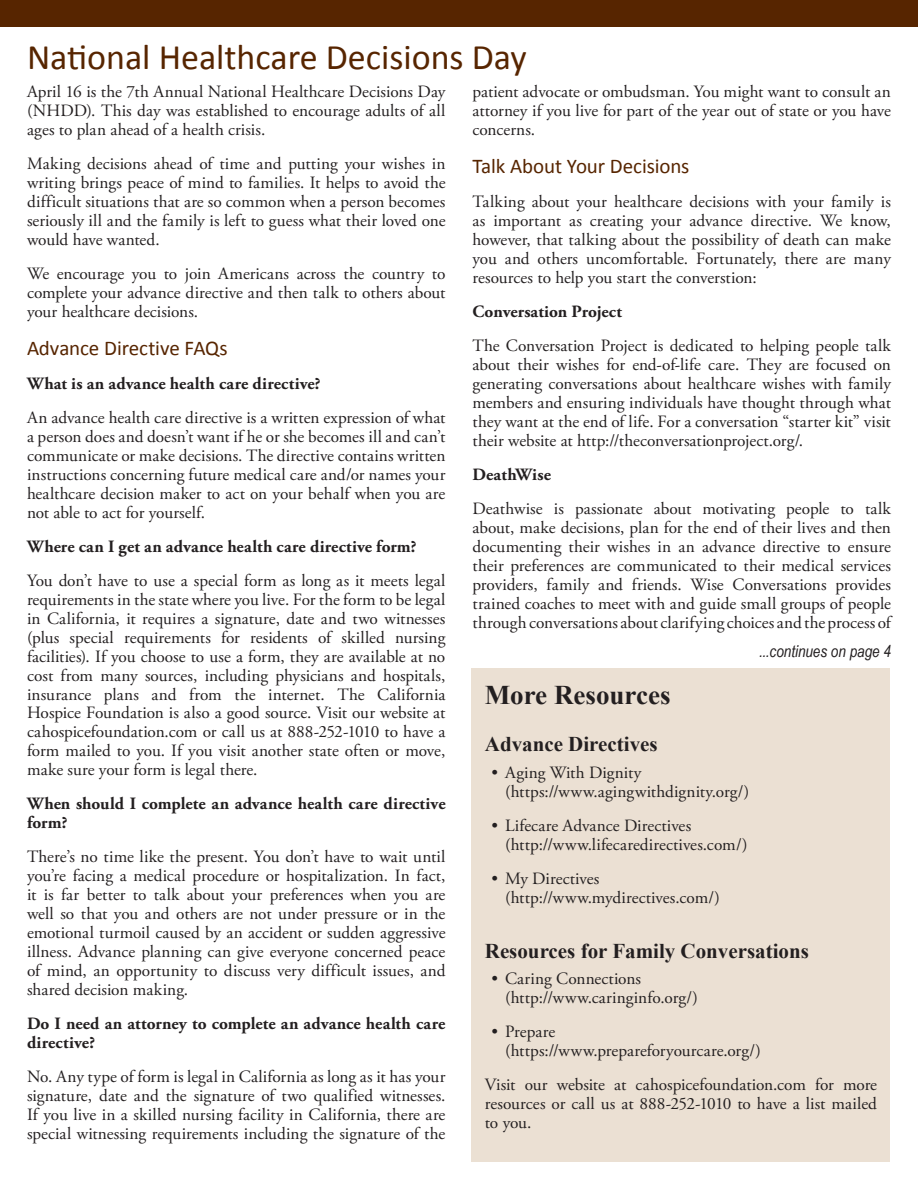
<style>
.page{position:relative;width:918px;height:1188px;background:#fff}
.page>*{position:absolute;margin:0;border:0;box-sizing:border-box;transform-origin:0 0}
.t1{font:36px "Calibri";color:#572500}
.Heading_2{font:700 27px "Times New Roman";color:#231f20}
.Heading_2-2{font:700 21px "Times New Roman";color:#231f20}
.Body_Text{font:21px "Calibri";letter-spacing:-.005em;color:#572500}
.Body_Text-2{font:17.25px/18.9px "Adobe Garamond Pro";color:#231f20;text-align:justify}
.Bullets{font:17.25px/19px "Adobe Garamond Pro";letter-spacing:.005em;color:#231f20}
.Body_Text-3{font:700 17.25px/19px "Adobe Garamond Pro";letter-spacing:.01em;color:#231f20}
.t2{font:italic 16.5px "Arial Narrow";color:#231f20}
</style>
<div class="page">
<div style="left:0;top:0;width:918px;height:27px;background:#572500"></div>
<div style="left:472px;top:668px;width:418px;height:493px;background:#ebe0d3"></div>
<p class="t1" style="left:27px;top:35px;width:501px">National Healthcare Decisions Day</p>
<p class="Body_Text-2" style="left:27px;top:83px;width:420px">April 16 is the 7th Annual National Healthcare Decisions Day (NHDD). This day was established to encourage adults of all ages to plan ahead of a health crisis.</p>
<p class="Body_Text-2" style="left:27px;top:155px;width:420px">Making decisions ahead of time and putting your wishes in writing brings peace of mind to families. It helps to avoid the difficult situations that are so common when a person becomes seriously ill and the family is left to guess what their loved one would have wanted.</p>
<p class="Body_Text-2" style="left:27px;top:264px;width:420px">We encourage you to join Americans across the country to complete your advance directive and then talk to others about your healthcare decisions.</p>
<p class="Body_Text" style="left:27px;top:335px;width:202px">Advance Directive FAQs</p>
<p class="Body_Text-3" style="left:27px;top:374px;width:295px">What is an advance health care directive?</p>
<p class="Body_Text-2" style="left:27px;top:409px;width:420px">An advance health care directive is a written expression of what a person does and doesn’t want if he or she becomes ill and can’t communicate or make decisions. The directive contains written instructions concerning future medical care and/or names your healthcare decision maker to act on your behalf when you are not able to act for yourself.</p>
<p class="Body_Text-3" style="left:27px;top:537px;width:391px">Where can I get an advance health care directive form?</p>
<p class="Body_Text-2" style="left:27px;top:571px;width:420px">You don’t have to use a special form as long as it meets legal requirements in the state where you live. For the form to be legal in California, it requires a signature, date and two witnesses (plus special requirements for residents of skilled nursing facilities). If you choose to use a form, they are available at no cost from many sources, including physicians and hospitals, insurance plans and from the internet. The California Hospice Foundation is also a good source. Visit our website at cahospicefoundation.com or call us at 888-252-1010 to have a form mailed to you. If you visit another state often or move, make sure your form is legal there.</p>
<p class="Body_Text-3" style="left:27px;top:795px;width:420px">When should I complete an advance health care directive form?</p>
<p class="Body_Text-2" style="left:27px;top:848px;width:420px">There’s no time like the present. You don’t have to wait until you’re facing a medical procedure or hospitalization. In fact, it is far better to talk about your preferences when you are well so that you and others are not under pressure or in the emotional turmoil caused by an accident or sudden aggressive illness. Advance planning can give everyone concerned peace of mind, an opportunity to discuss very difficult issues, and shared decision making.</p>
<p class="Body_Text-3" style="left:27px;top:1014px;width:420px">Do I need an attorney to complete an advance health care directive?</p>
<p class="Body_Text-2" style="left:27px;top:1068px;width:420px">No. Any type of form is legal in California as long as it has your signature, date and the signature of two qualified witnesses.<br>If you live in a skilled nursing facility in California, there are special witnessing requirements including the signature of the</p>
<p class="Body_Text-2" style="left:472px;top:83px;width:420px">patient advocate or ombudsman. You might want to consult an attorney if you live for part of the year out of state or you have concerns.</p>
<p class="Body_Text" style="left:472px;top:153px;width:219px">Talk About Your Decisions</p>
<p class="Body_Text-2" style="left:472px;top:193px;width:420px">Talking about your healthcare decisions with your family is as important as creating your advance directive. We know, however, that talking about the possibility of death can make you and others uncomfortable. Fortunately, there are many resources to help you start the converstion:</p>
<p class="Body_Text-3" style="left:472px;top:302px;width:151px">Conversation Project</p>
<p class="Body_Text-2" style="left:472px;top:337px;width:420px">The Conversation Project is dedicated to helping people talk about their wishes for end-of-life care. They are focused on generating conversations about healthcare wishes with family members and ensuring individuals have thought through what they want at the end of life. For a conversation “starter kit” visit their website at http://theconversationproject.org/.</p>
<p class="Body_Text-3" style="left:472px;top:465px;width:80px">DeathWise</p>
<p class="Body_Text-2" style="left:472px;top:499px;width:420px">Deathwise is passionate about motivating people to talk about, make decisions, plan for the end of their lives and then documenting their wishes in an advance directive to ensure their preferences are communicated to their medical services providers, family and friends. Wise Conversations provides trained coaches to meet with and guide small groups of people through conversations about clarifying choices and the process of</p>
<p class="t2" style="left:759px;top:639px;width:133px">...continues on page 4</p>
<p class="Heading_2" style="left:485px;top:676px;width:187px">More Resources</p>
<p class="Heading_2-2" style="left:485px;top:730px;width:174px">Advance Directives</p>
<p class="Bullets" style="left:505px;top:764px;width:246px;text-indent:-14px">• Aging With Dignity (https://www.agingwithdignity.org/)</p>
<p class="Bullets" style="left:505px;top:816px;width:244px;text-indent:-14px">• Lifecare Advance Directives (http://www.lifecaredirectives.com/)</p>
<p class="Bullets" style="left:505px;top:869px;width:217px;text-indent:-14px">• My Directives (http://www.mydirectives.com/)</p>
<p class="Heading_2-2" style="left:485px;top:936px;width:326px">Resources for Family Conversations</p>
<p class="Bullets" style="left:505px;top:970px;width:194px;text-indent:-14px">• Caring Connections (http://www.caringinfo.org/)</p>
<p class="Bullets" style="left:505px;top:1023px;width:257px;text-indent:-14px">• Prepare (https://www.prepareforyourcare.org/)</p>
<p class="Body_Text-2" style="left:485px;top:1076px;width:394px">Visit our website at cahospicefoundation.com for more resources or call us at 888-252-1010 to have a list mailed to you.</p>
</div>
